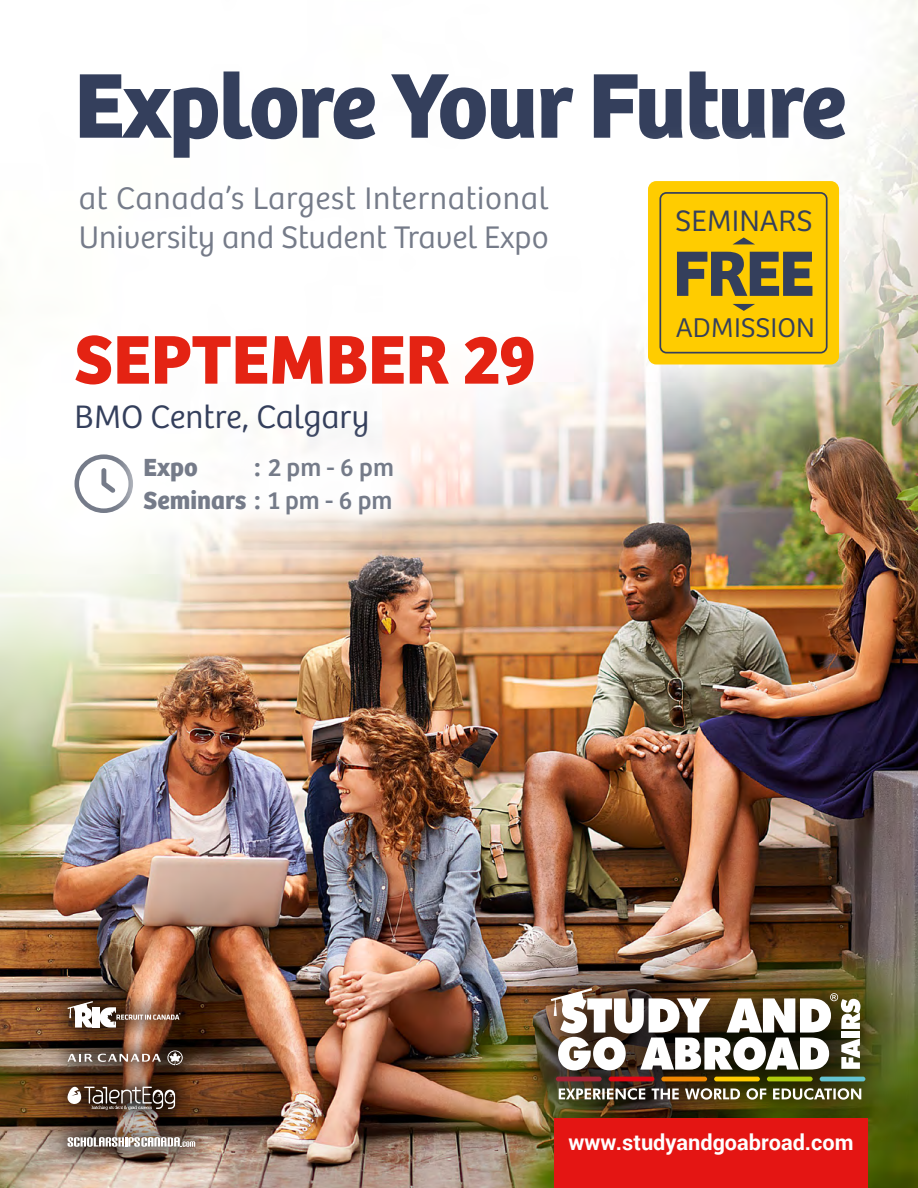
<style>
.page{position:relative;width:918px;height:1188px;background:#fff}
.page>*{position:absolute;margin:0;border:0;box-sizing:border-box;transform-origin:0 0}
.t1{font:700 95.25px "Bree";letter-spacing:-.02em;color:#343f5c}
.t2{font:700 71.4px "Bree";color:#e42313}
.t3{font:700 66.45px "Bree";color:#343f5c}
.t4{font:300 33.75px "Bree";color:#343f5c}
.t5{font:300 32.4px/38.8px "Bree";color:#757b89}
.t6{font:300 30.6px "Bree";color:#343f5c}
.t7{font:300 28.2px "Bree";color:#343f5c}
.t8{font:25.8px/32.8px "Bree";color:#757b89;text-align:right}
.t9{font:700 25.8px "Bree";color:#757b89}
.t10{font:700 21.75px "Roboto";color:#fff}
.s1{font-weight:700}
</style>
<div class="page">
<img style="left:0;top:0;width:918px;height:1188px">
<img style="left:507px;top:944px;width:402px;height:203px">
<img style="left:559px;top:1088px;width:302px;height:12px">
<hr style="left:556px;top:1077px;width:46px;height:4px;background:#a52336;border-radius:2px">
<hr style="left:609px;top:1077px;width:45px;height:4px;background:#e30613;border-radius:2px">
<hr style="left:661px;top:1077px;width:46px;height:4px;background:#f18700;border-radius:2px">
<hr style="left:714px;top:1077px;width:46px;height:4px;background:#fc0;border-radius:2px">
<hr style="left:767px;top:1077px;width:46px;height:4px;background:#afca0b;border-radius:2px">
<hr style="left:820px;top:1077px;width:45px;height:4px;background:#63c3d1;border-radius:2px">
<svg style="left:551px;top:988px;width:309px;height:82px"></svg>
<svg style="left:75px;top:454px;width:34px;height:59px"></svg>
<div style="left:554px;top:1119px;width:314px;height:69px;background:#e41513"></div>
<img style="left:46px;top:980px;width:156px;height:48px">
<div style="left:93px;top:1007px;width:7px;height:21px;background:#fff"></div>
<svg style="left:67px;top:1001px;width:27px;height:27px"></svg>
<svg style="left:100px;top:1007px;width:80px;height:21px;background:#947361"></svg>
<img style="left:45px;top:1114px;width:173px;height:56px">
<svg style="left:67px;top:1137px;width:128px;height:10px"></svg>
<img style="left:46px;top:1028px;width:159px;height:59px">
<svg style="left:167px;top:1050px;width:16px;height:14px"></svg>
<svg style="left:67px;top:1054px;width:94px;height:8px"></svg>
<img style="left:45px;top:1064px;width:153px;height:69px">
<svg style="left:67px;top:1087px;width:108px;height:23px;background:#706157"></svg>
<svg style="left:109px;top:423px;width:318px;height:125px"></svg>
<svg style="left:587px;top:121px;width:312px;height:304px"></svg>
<div style="left:648px;top:181px;width:191px;height:184px;background:#fc0;border-radius:8px"></div>
<svg style="left:733px;top:237px;width:21px;height:7px"></svg>
<svg style="left:733px;top:304px;width:22px;height:7px"></svg>
<div style="left:659px;top:192px;width:169px;height:162px;border:2px solid #343f5c;border-radius:6px"></div>
<h1 class="t1" style="left:75px;top:30px;width:773px">Explore Your Future</h1>
<p class="t5" style="left:79px;top:177px;width:471px">at Canada’s Largest International<br>University and Student Travel Expo</p>
<p class="t6" style="left:675px;top:199px;width:139px">SEMINARS</p>
<h3 class="t3" style="left:673px;top:221px;width:143px">FREE</h3>
<p class="t7" style="left:676px;top:307px;width:141px">ADMISSION</p>
<h2 class="t2" style="left:75px;top:303px;width:464px">SEPTEMBER 29</h2>
<p class="t4" style="left:75px;top:392px;width:296px">BMO Centre, Calgary</p>
<p class="t8" style="left:144px;top:449px;width:252px"><span class="s1">:</span> 2 pm - 6 pm<br><span class="s1">Seminars :</span> 1 pm - 6 pm</p>
<p class="t9" style="left:144px;top:447px;width:56px">Expo</p>
<p class="t10" style="left:569px;top:1127px;width:287px">www.studyandgoabroad.com</p>
</div>
